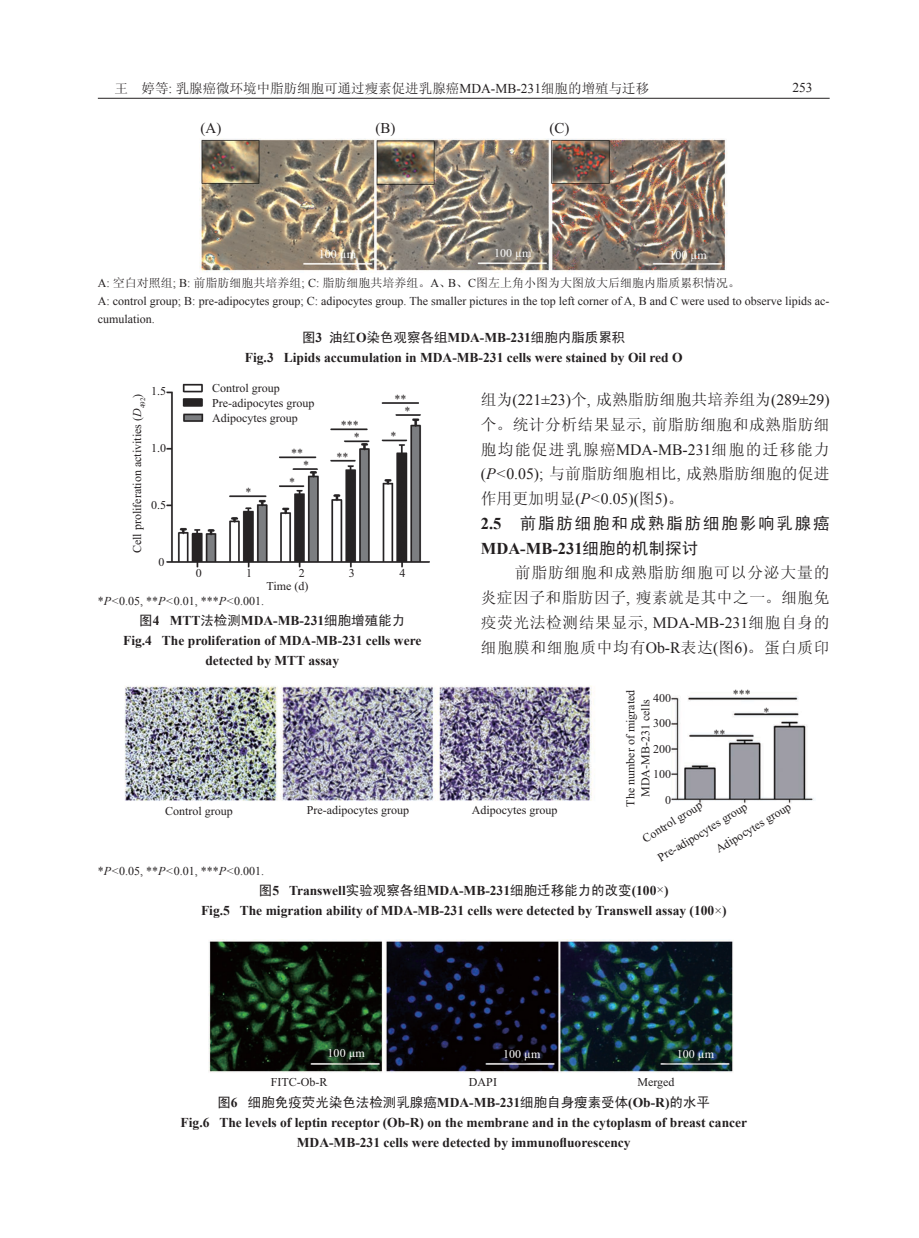
<style>
.page{position:relative;width:919px;height:1238px;background:#fff}
.page>*{position:absolute;margin:0;border:0;box-sizing:border-box;transform-origin:0 0}
.t1{font:16.5px "Sim Hei";letter-spacing:.11em;color:#231f20}
.t2{font:700 16.5px "Times New Roman";color:#231f20}
.t3{font:15.75px/24.8px "Sim Sun";letter-spacing:.03em;color:#231f20;text-align:justify}
.t4{font:15.75px "Times New Roman";color:#231f20}
.t5{font:15px "Times New Roman";color:#231f20}
.t6{font:700 13.5px/20.2px "Times New Roman";color:#231f20;text-align:center}
.t7{font:13.5px "Sim Hei";color:#231f20}
.t8{font:13.5px "Sim Sun";color:#231f20}
.t9{font:13.5px "Times New Roman";color:#231f20}
.t10{font:12px/25.5px "Times New Roman";color:#231f20}
.t11{font:12px "Sim Sun";color:#231f20}
.t12{font:12px "Times New Roman";color:#fff}
.s1{font-family:"Times New Roman"}
.s2{font-family:"Times New Roman";font-weight:700}
.s3{font-style:italic}
.s4{font-family:"Sim Hei";font-weight:400}
.s5{font-family:"Sim Sun"}
.s6{font-family:"Times New Roman";font-style:italic}
.s7{font-weight:400}
</style>
<div class="page">
<hr style="left:98px;top:98px;width:731px;height:1px;background:#231f20">
<img style="left:166px;top:383px;width:264px;height:185px">
<img style="left:124px;top:685px;width:690px;height:119px">
<img style="left:200px;top:139px;width:527px;height:134px">
<img style="left:208px;top:939px;width:525px;height:134px">
<p class="t8" style="left:114px;top:81px;width:536px">王 婷等<span class="s1">:</span> 乳腺癌微环境中脂肪细胞可通过瘦素促进乳腺癌<span class="s1">MDA-MB-231</span>细胞的增殖与迁移</p>
<p class="t9" style="left:792px;top:79px;width:22px">253</p>
<p class="t5" style="left:200px;top:117px;width:22px">(A)</p>
<p class="t5" style="left:375px;top:117px;width:21px">(B)</p>
<p class="t5" style="left:549px;top:117px;width:21px">(C)</p>
<p class="t12" style="left:319px;top:246px;width:39px">100 µm</p>
<p class="t12" style="left:494px;top:245px;width:39px">100 µm</p>
<p class="t12" style="left:669px;top:246px;width:39px">100 µm</p>
<p class="t11" style="left:98px;top:276px;width:644px"><span class="s1">A:</span> 空白对照组<span class="s1">; B:</span> 前脂肪细胞共培养组<span class="s1">; C:</span> 脂肪细胞共培养组。<span class="s1">A</span>、<span class="s1">B</span>、<span class="s1">C</span>图左上角小图为大图放大后细胞内脂质累积情况。</p>
<p class="t10" style="left:98px;top:291px;width:733px;line-height:18px">A: control group; B: pre-adipocytes group; C: adipocytes group. The smaller pictures in the top left corner of A, B and C were used to observe lipids ac&shy;cumulation.</p>
<p class="t7" style="left:302px;top:330px;width:325px">图<span class="s2">3</span> 油红<span class="s2">O</span>染色观察各组<span class="s2">MDA-MB-231</span>细胞内脂质累积</p>
<p class="t6" style="left:245px;top:347px;width:439px">Fig.3 Lipids accumulation in MDA-MB-231 cells were stained by Oil red O</p>
<p class="t10" style="left:151px;top:378px;width:16px">1.5</p>
<p class="t10" style="left:124px;top:553px;width:161px;rotate:-90deg">Cell proliferation activities (<span class="s3">D</span><sub>492</sub>)</p>
<p class="t10" style="left:151px;top:435px;width:16px">1.0</p>
<p class="t10" style="left:151px;top:492px;width:16px">0.5</p>
<p class="t10" style="left:158px;top:549px;width:7px">0</p>
<p class="t10" style="left:212px;top:380px;width:104px;line-height:15px">Control group<br>Pre-adipocytes group<br>Adipocytes group</p>
<p class="t10" style="left:394px;top:386px;width:13px">**</p>
<p class="t10" style="left:336px;top:444px;width:13px">**</p>
<p class="t10" style="left:404px;top:398px;width:7px">*</p>
<p class="t10" style="left:341px;top:412px;width:19px">***</p>
<p class="t10" style="left:354px;top:424px;width:7px">*</p>
<p class="t10" style="left:390px;top:423px;width:7px">*</p>
<p class="t10" style="left:291px;top:439px;width:13px">**</p>
<p class="t10" style="left:245px;top:478px;width:7px">*</p>
<p class="t10" style="left:289px;top:468px;width:7px">*</p>
<p class="t10" style="left:303px;top:452px;width:7px">*</p>
<p class="t10" style="left:196px;top:560px;width:7px">0</p>
<p class="t10" style="left:246px;top:560px;width:7px">1</p>
<p class="t10" style="left:299px;top:560px;width:7px">2</p>
<p class="t10" style="left:349px;top:560px;width:7px">3</p>
<p class="t10" style="left:399px;top:560px;width:7px">4</p>
<p class="t10" style="left:266px;top:573px;width:43px">Time (d)</p>
<p class="t10" style="left:98px;top:588px;width:168px">*<span class="s3">P&lt;</span>0.05, **<span class="s3">P&lt;</span>0.01, ***<span class="s3">P&lt;</span>0.001.</p>
<p class="t6" style="left:123px;top:609px;width:300px"><span class="s4">图</span>4 MTT<span class="s4">法检测</span>MDA-MB-231<span class="s4">细胞增殖能力<br></span>Fig.4 The proliferation of MDA-MB-231 cells were detected by MTT assay</p>
<h2 class="t4" style="left:480px;top:389px;width:350px"><span class="s5">组为</span>(221±23)<span class="s5">个</span>, <span class="s5">成熟脂肪细胞共培养组为</span>(289±29)</h2>
<h2 class="t3" style="left:480px;top:412px;width:350px">个。统计分析结果显示<span class="s1">,</span> 前脂肪细胞和成熟脂肪细胞均能促进乳腺癌<span class="s1">MDA-MB-231</span>细胞的迁移能力<span class="s1">(</span><span class="s6">P&lt;</span><span class="s1">0.05);</span> 与前脂肪细胞相比<span class="s1">,</span> 成熟脂肪细胞的促进</h2>
<h2 class="t4" style="left:481px;top:488px;width:204px"><span class="s5">作用更加明显</span>(<span class="s3">P&lt;</span>0.05)(<span class="s5">图</span>5)<span class="s5">。</span></h2>
<h1 class="t1" style="left:480px;top:515px;width:350px"><span class="s2">2.5</span> 前脂肪细胞和成熟脂肪细胞影响乳腺癌</h1>
<h1 class="t2" style="left:481px;top:537px;width:219px">MDA-MB-231<span class="s4">细胞的机制探讨</span></h1>
<h2 class="t3" style="left:480px;top:560px;width:350px;text-indent:34px">前脂肪细胞和成熟脂肪细胞可以分泌大量的炎症因子和脂肪因子<span class="s1">,</span> 瘦素就是其中之一。细胞免疫荧光法检测结果显示<span class="s1">, MDA-MB-231</span>细胞自身的细胞膜和细胞质中均有<span class="s1">Ob-R</span>表达<span class="s1">(</span>图<span class="s1">6)</span>。蛋白质印</h2>
<p class="t10" style="left:622px;top:806px;width:119px;line-height:15px;text-align:center;rotate:-90deg">The number of migrated<br>MDA-MB-231 cells</p>
<p class="t10" style="left:653px;top:684px;width:19px;text-align:right">400<br>300<br>200<br>100<br>0</p>
<p class="t10" style="left:732px;top:681px;width:19px">***</p>
<p class="t10" style="left:763px;top:699px;width:7px">*</p>
<p class="t10" style="left:713px;top:720px;width:13px">**</p>
<p class="t10" style="left:165px;top:798px;width:69px">Control group</p>
<p class="t10" style="left:307px;top:797px;width:104px">Pre-adipocytes group</p>
<p class="t10" style="left:471px;top:797px;width:87px">Adipocytes group</p>
<p class="t10" style="left:637px;top:828px;width:107px;line-height:24.2px;rotate:-31deg">Control group<br>Pre-adipocytes group</p>
<p class="t10" style="left:709px;top:838px;width:87px;rotate:-31deg">Adipocytes group</p>
<p class="t10" style="left:98px;top:858px;width:168px">*<span class="s3">P&lt;</span>0.05, **<span class="s3">P&lt;</span>0.01, ***<span class="s3">P&lt;</span>0.001.</p>
<p class="t6" style="left:201px;top:879px;width:527px"><span class="s4">图</span>5 Transwell<span class="s4">实验观察各组</span>MDA-MB-231<span class="s4">细胞迁移能力的改变</span>(100<span class="s7">×</span>)<br>Fig.5 The migration ability of MDA-MB-231 cells were detected by Transwell assay (100<span class="s7">×</span>)</p>
<p class="t12" style="left:327px;top:1045px;width:39px">100 µm</p>
<p class="t12" style="left:503px;top:1045px;width:39px">100 µm</p>
<p class="t12" style="left:676px;top:1045px;width:39px">100 µm</p>
<p class="t10" style="left:271px;top:1068px;width:58px">FITC-Ob-R</p>
<p class="t10" style="left:469px;top:1068px;width:29px">DAPI</p>
<p class="t10" style="left:637px;top:1068px;width:39px">Merged</p>
<p class="t7" style="left:217px;top:1095px;width:494px">图<span class="s2">6</span> 细胞免疫荧光染色法检测乳腺癌<span class="s2">MDA-MB-231</span>细胞自身瘦素受体<span class="s2">(Ob-R)</span>的水平</p>
<p class="t6" style="left:180px;top:1111px;width:568px">Fig.6 The levels of leptin receptor (Ob-R) on the membrane and in the cytoplasm of breast cancer<br>MDA-MB-231 cells were detected by immunofluorescency</p>
</div>
